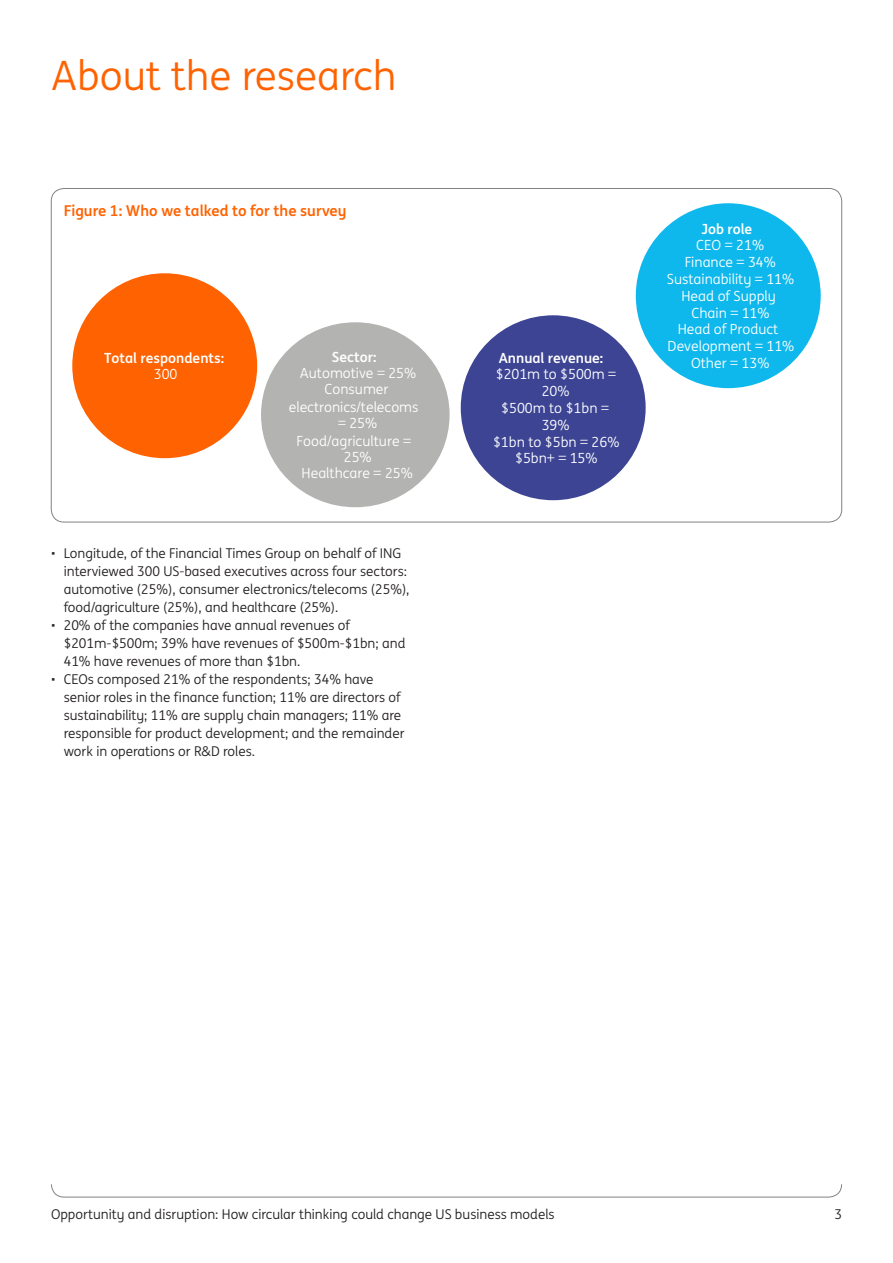
<style>
.page{position:relative;width:893px;height:1263px;background:#fff}
.page>*{position:absolute;margin:0;border:0;box-sizing:border-box;transform-origin:0 0}
.t1{font:40.5px "ING Me";color:#ff6200}
.t2{font:700 15px "ING Me";color:#ff6200}
.t3{font:13.95px/16.8px "ING Me";color:#fff;text-align:center}
.t4{font:700 13.95px "ING Me";color:#fff}
.t5{font:13.5px/18px "ING Me";color:#231f20}
</style>
<div class="page">
<svg style="left:51px;top:1184px;width:791px;height:14px"></svg>
<div style="left:72px;top:273px;width:185px;height:185px;background:#ff6200;border-radius:50%"></div>
<div style="left:261px;top:322px;width:189px;height:185px;background:#b3b3b2;border-radius:50%"></div>
<div style="left:461px;top:315px;width:185px;height:185px;background:#3c4493;border-radius:50%"></div>
<div style="left:636px;top:203px;width:185px;height:185px;background:#0eb8ec;border-radius:50%"></div>
<h1 class="t1" style="left:51px;top:47px;width:347px">About the research</h1>
<p class="t2" style="left:64px;top:199px;width:284px">Figure 1: Who we talked to for the survey</p>
<p class="t4" style="left:104px;top:347px;width:122px">Total respondents:</p>
<p class="t3" style="left:154px;top:365px;width:25px">300</p>
<p class="t4" style="left:332px;top:345px;width:46px">Sector:</p>
<p class="t3" style="left:300px;top:364px;width:118px">Automotive = 25%</p>
<p class="t3" style="left:325px;top:380px;width:65px">Consumer</p>
<p class="t3" style="left:289px;top:398px;width:131px">electronics/telecoms</p>
<p class="t3" style="left:338px;top:414px;width:41px">= 25%</p>
<p class="t3" style="left:297px;top:432px;width:116px">Food/agriculture =</p>
<p class="t3" style="left:344px;top:448px;width:29px">25%</p>
<p class="t3" style="left:302px;top:464px;width:113px">Healthcare = 25%</p>
<p class="t5" style="left:64px;top:544px;width:347px;text-indent:-13px">• Longitude, of the Financial Times Group on behalf of ING interviewed 300 US-based executives across four sectors: automotive (25%), consumer electronics/telecoms (25%), food/agriculture (25%), and healthcare (25%).</p>
<p class="t5" style="left:64px;top:616px;width:343px;text-indent:-13px">• 20% of the companies have annual revenues of $201m-$500m; 39% have revenues of $500m-$1bn; and<br>41% have revenues of more than $1bn.</p>
<p class="t5" style="left:64px;top:670px;width:342px;text-indent:-13px">• CEOs composed 21% of the respondents; 34% have senior roles in the finance function; 11% are directors of sustainability; 11% are supply chain managers; 11% are responsible for product development; and the remainder work in operations or R&amp;D roles.</p>
<p class="t4" style="left:499px;top:347px;width:106px">Annual revenue:</p>
<p class="t3" style="left:493px;top:365px;width:128px">$201m to $500m =<br>20%<br>$500m to $1bn =<br>39%<br>$1bn to $5bn = 26% $5bn+ = 15%</p>
<p class="t4" style="left:701px;top:218px;width:52px">Job role</p>
<p class="t3" style="left:667px;top:236px;width:129px">CEO = 21%<br>Finance = 34%<br>Sustainability = 11%<br>Head of Supply<br>Chain = 11%<br>Head of Product<br>Development = 11%<br>Other = 13%</p>
<p class="t5" style="left:51px;top:1204px;width:505px">Opportunity and disruption: How circular thinking could change US business models</p>
<p class="t5" style="left:834px;top:1204px;width:9px">3</p>
</div>
